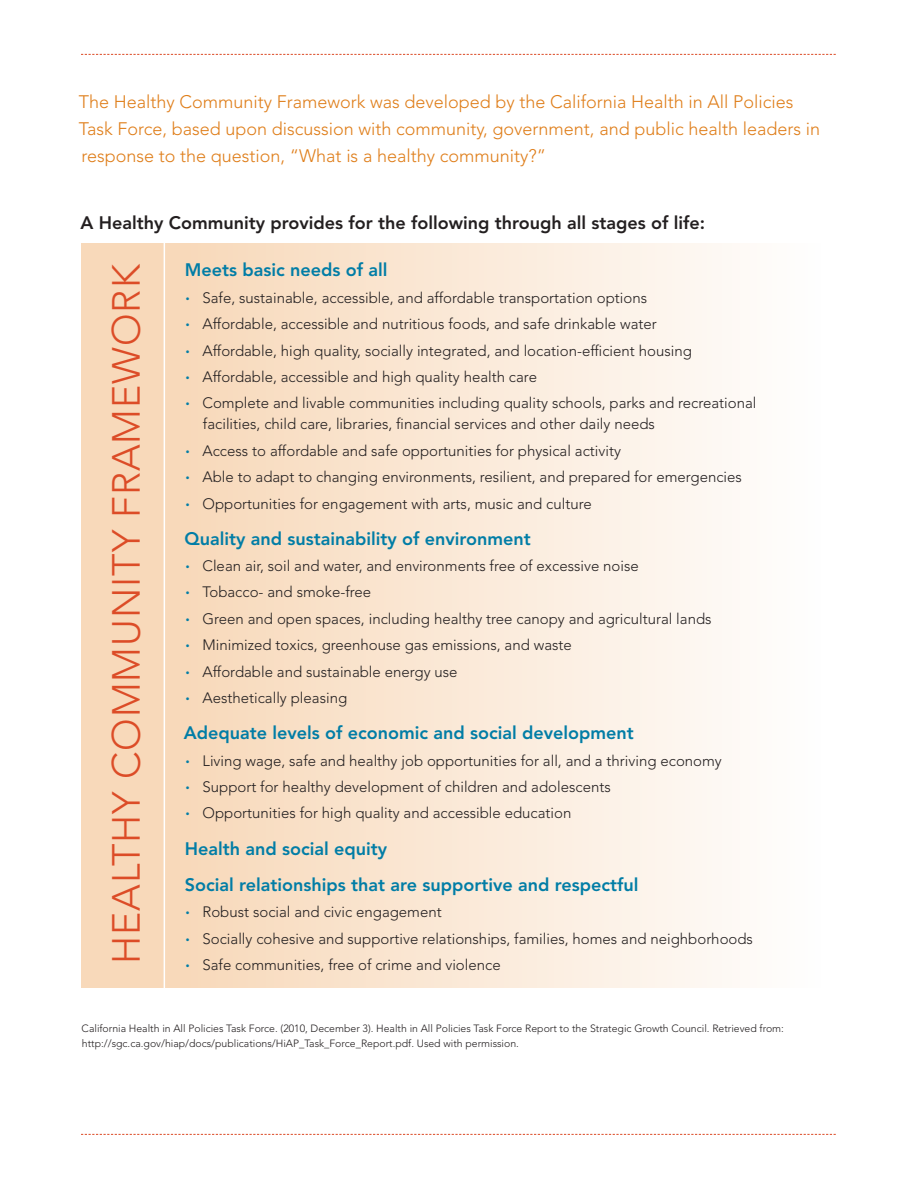
<style>
.page{position:relative;width:918px;height:1188px;background:#fff}
.page>*{position:absolute;margin:0;border:0;box-sizing:border-box;transform-origin:0 0}
.subhead2{font:300 39px "Avenir LT Std";letter-spacing:.025em;color:#dc4c27}
.body_text{font:300 18px/27px "Avenir LT Std";color:#df7e1a}
.callout_box_teal{font:800 18px "Avenir LT Std";color:#017da6}
.body_text-2{font:800 18px "Avenir LT Std";color:#231f20}
.bullets2{font:300 15px/21px "Avenir LT Std";color:#231f20}
.bullets2-2{font:300 10.5px/15px "Avenir LT Std";color:#231f20}
.s1{font-weight:900;color:#017da6}
</style>
<div class="page">
<div style="left:81px;top:243px;width:740px;height:745px;background:linear-gradient(to right,#f7d4b2,#fefdfd)"></div>
<svg style="left:81px;top:54px;width:755px;height:1px"></svg>
<svg style="left:81px;top:1134px;width:755px;height:1px"></svg>
<hr style="left:164px;top:238px;width:1px;height:754px;background:#fff">
<p class="body_text" style="left:79px;top:88px;width:743px">The Healthy Community Framework was developed by the California Health in All Policies<br>Task Force, based upon discussion with community, government, and public health leaders in response to the question, “What is a healthy community?”</p>
<p class="body_text-2" style="left:80px;top:212px;width:626px">A Healthy Community provides for the following through all stages of life:</p>
<p class="callout_box_teal" style="left:185px;top:259px;width:204px">Meets basic needs of all</p>
<p class="bullets2" style="left:185px;top:287px;width:463px"><span class="s1">·</span> Safe, sustainable, accessible, and affordable transportation options</p>
<p class="bullets2" style="left:185px;top:314px;width:473px"><span class="s1">·</span> Affordable, accessible and nutritious foods, and safe drinkable water</p>
<p class="bullets2" style="left:185px;top:340px;width:508px"><span class="s1">·</span> Affordable, high quality, socially integrated, and location-efficient housing</p>
<p class="bullets2" style="left:185px;top:366px;width:353px"><span class="s1">·</span> Affordable, accessible and high quality health care</p>
<p class="bullets2" style="left:203px;top:393px;width:555px;text-indent:-18px"><span class="s1">·</span> Complete and livable communities including quality schools, parks and recreational facilities, child care, libraries, financial services and other daily needs</p>
<p class="bullets2" style="left:185px;top:440px;width:437px"><span class="s1">·</span> Access to affordable and safe opportunities for physical activity</p>
<p class="bullets2" style="left:185px;top:467px;width:558px"><span class="s1">·</span> Able to adapt to changing environments, resilient, and prepared for emergencies</p>
<p class="bullets2" style="left:185px;top:493px;width:408px"><span class="s1">·</span> Opportunities for engagement with arts, music and culture</p>
<p class="callout_box_teal" style="left:185px;top:528px;width:348px">Quality and sustainability of environment</p>
<p class="bullets2" style="left:185px;top:555px;width:455px"><span class="s1">·</span> Clean air, soil and water, and environments free of excessive noise</p>
<p class="bullets2" style="left:185px;top:582px;width:187px"><span class="s1">·</span> Tobacco- and smoke-free</p>
<p class="bullets2" style="left:185px;top:608px;width:528px"><span class="s1">·</span> Green and open spaces, including healthy tree canopy and agricultural lands</p>
<p class="bullets2" style="left:185px;top:635px;width:388px"><span class="s1">·</span> Minimized toxics, greenhouse gas emissions, and waste</p>
<p class="bullets2" style="left:185px;top:661px;width:274px"><span class="s1">·</span> Affordable and sustainable energy use</p>
<p class="bullets2" style="left:185px;top:687px;width:163px"><span class="s1">·</span> Aesthetically pleasing</p>
<p class="callout_box_teal" style="left:184px;top:722px;width:451px">Adequate levels of economic and social development</p>
<p class="bullets2" style="left:185px;top:750px;width:538px"><span class="s1">·</span> Living wage, safe and healthy job opportunities for all, and a thriving economy</p>
<p class="bullets2" style="left:185px;top:776px;width:427px"><span class="s1">·</span> Support for healthy development of children and adolescents</p>
<p class="bullets2" style="left:185px;top:803px;width:388px"><span class="s1">·</span> Opportunities for high quality and accessible education</p>
<p class="callout_box_teal" style="left:185px;top:838px;width:204px">Health and social equity</p>
<p class="callout_box_teal" style="left:185px;top:874px;width:455px">Social relationships that are supportive and respectful</p>
<p class="bullets2" style="left:185px;top:902px;width:258px"><span class="s1">·</span> Robust social and civic engagement</p>
<p class="bullets2" style="left:185px;top:928px;width:569px"><span class="s1">·</span> Socially cohesive and supportive relationships, families, homes and neighborhoods</p>
<p class="bullets2" style="left:185px;top:954px;width:317px"><span class="s1">·</span> Safe communities, free of crime and violence</p>
<p class="subhead2" style="left:103px;top:964px;width:701px;rotate:-90deg">HEALTHY COMMUNITY FRAMEWORK</p>
<p class="bullets2-2" style="left:82px;top:1021px;width:704px">California Health in All Policies Task Force. (2010, December 3). Health in All Policies Task Force Report to the Strategic Growth Council. Retrieved from: http://sgc.ca.gov/hiap/docs/publications/HiAP_Task_Force_Report.pdf. Used with permission.</p>
</div>
